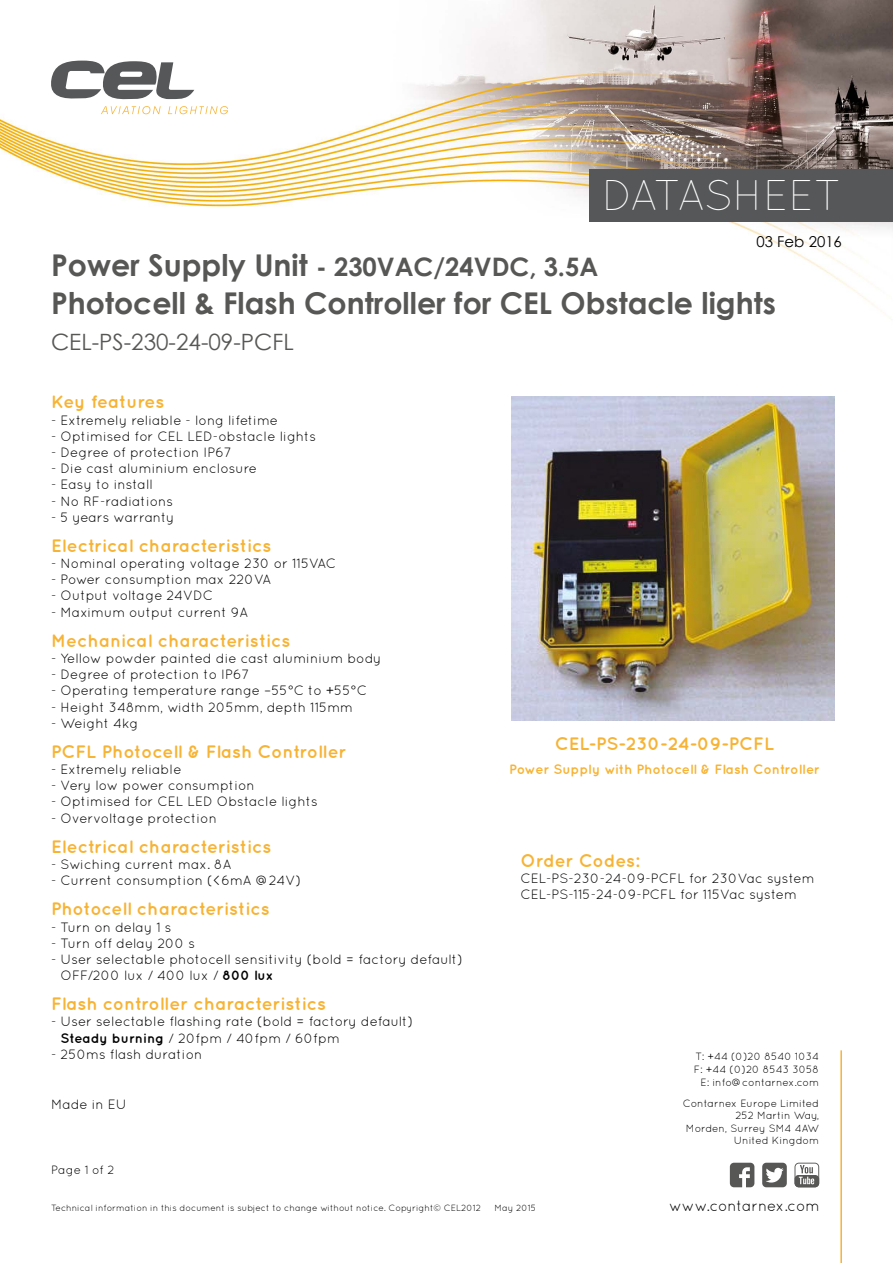
<style>
.page{position:relative;width:893px;height:1263px;background:#fff}
.page>*{position:absolute;margin:0;border:0;box-sizing:border-box;transform-origin:0 0}
.t1{font:300 42.9px "Quicksand";letter-spacing:-.01em;color:#fff}
.t2{font:700 30px "Century Gothic";color:#575756}
.t3{font:700 25.5px "Century Gothic";color:#575756}
.t4{font:22.5px "Century Gothic";color:#575756}
.t5{font:700 18px "Quicksand";color:#f7b334}
.t6{font:15px "Quicksand";letter-spacing:-.005em;color:#000}
.t7{font:15px "Century Gothic";color:#000}
.t8{font:13.5px/16.2px "Quicksand";color:#000}
.t9{font:700 13.5px "Quicksand";color:#f7b334}
.t10{font:12px "Quicksand";color:#000}
.t11{font:10.5px/12.6px "Quicksand";color:#000;text-align:right}
.t12{font:9px "Quicksand";color:#000}
.s1{font-size:30px}
.s2{font-weight:700}
</style>
<div class="page">
<img style="left:0;top:0;width:893px;height:312px">
<svg style="left:51px;top:61px;width:143px;height:39px"></svg>
<svg style="left:101px;top:106px;width:60px;height:8px"></svg>
<svg style="left:168px;top:106px;width:60px;height:8px"></svg>
<div style="left:589px;top:169px;width:304px;height:52px;background:#555759"></div>
<svg style="left:730px;top:1163px;width:24px;height:24px"></svg>
<svg style="left:762px;top:1163px;width:25px;height:24px"></svg>
<svg style="left:794px;top:1163px;width:25px;height:24px"></svg>
<hr style="left:840px;top:1050px;width:2px;height:213px;background:#f7b334">
<img style="left:511px;top:397px;width:324px;height:323px">
<h1 class="t1" style="left:602px;top:170px;width:241px">DATASHEET</h1>
<p class="t7" style="left:756px;top:231px;width:87px">03 Feb 2016</p>
<h3 class="t3" style="left:51px;top:247px;width:549px"><span class="s1">Power Supply Unit</span> - 230VAC/24VDC, 3.5A</h3>
<h2 class="t2" style="left:51px;top:280px;width:726px">Photocell &amp; Flash Controller for CEL Obstacle lights</h2>
<h3 class="t4" style="left:51px;top:326px;width:244px">CEL-PS-230-24-09-PCFL</h3>
<h3 class="t5" style="left:51px;top:391px;width:115px">Key features</h3>
<p class="t8" style="left:51px;top:412px;width:229px">- Extremely reliable - long lifetime</p>
<p class="t8" style="left:51px;top:428px;width:267px">- Optimised for CEL LED-obstacle lights</p>
<p class="t8" style="left:51px;top:444px;width:182px">- Degree of protection IP67</p>
<p class="t8" style="left:51px;top:460px;width:208px">- Die cast aluminium enclosure</p>
<p class="t8" style="left:51px;top:476px;width:103px">- Easy to install</p>
<p class="t8" style="left:51px;top:493px;width:124px">- No RF-radiations</p>
<p class="t8" style="left:51px;top:509px;width:125px">- 5 years warranty</p>
<h3 class="t5" style="left:51px;top:535px;width:222px">Electrical characteristics</h3>
<p class="t8" style="left:51px;top:555px;width:287px">- Nominal operating voltage 230 or 115VAC</p>
<p class="t8" style="left:51px;top:571px;width:222px">- Power consumption max 220VA</p>
<p class="t8" style="left:51px;top:587px;width:164px">- Output voltage 24VDC</p>
<p class="t8" style="left:51px;top:604px;width:199px">- Maximum output current 9A</p>
<h3 class="t5" style="left:51px;top:630px;width:241px">Mechanical characteristics</h3>
<p class="t8" style="left:51px;top:650px;width:332px">- Yellow powder painted die cast aluminium body</p>
<p class="t8" style="left:51px;top:666px;width:200px">- Degree of protection to IP67</p>
<p class="t8" style="left:51px;top:682px;width:318px">- Operating temperature range –55°C to +55°C</p>
<p class="t8" style="left:51px;top:699px;width:303px">- Height 348mm, width 205mm, depth 115mm</p>
<p class="t8" style="left:51px;top:715px;width:89px">- Weight 4kg</p>
<h3 class="t5" style="left:51px;top:741px;width:297px">PCFL Photocell &amp; Flash Controller</h3>
<p class="t8" style="left:51px;top:761px;width:132px">- Extremely reliable</p>
<p class="t8" style="left:51px;top:777px;width:205px">- Very low power consumption</p>
<p class="t8" style="left:51px;top:793px;width:268px">- Optimised for CEL LED Obstacle lights</p>
<p class="t8" style="left:51px;top:810px;width:167px">- Overvoltage protection</p>
<h3 class="t5" style="left:51px;top:836px;width:222px">Electrical characteristics</h3>
<p class="t8" style="left:51px;top:856px;width:182px">- Swiching current max. 8A</p>
<p class="t8" style="left:51px;top:872px;width:252px">- Current consumption (&lt;6mA @24V)</p>
<h3 class="t5" style="left:51px;top:898px;width:220px">Photocell characteristics</h3>
<p class="t8" style="left:51px;top:918px;width:122px">- Turn on delay 1 s</p>
<p class="t8" style="left:51px;top:935px;width:146px">- Turn off delay 200 s</p>
<p class="t8" style="left:61px;top:951px;width:404px;text-indent:-10px">- User selectable photocell sensitivity (bold = factory default)<br>OFF/200 lux / 400 lux / <span class="s2">800 lux</span></p>
<h3 class="t5" style="left:51px;top:993px;width:276px">Flash controller characteristics</h3>
<p class="t8" style="left:61px;top:1013px;width:354px;text-indent:-10px">- User selectable flashing rate (bold = factory default)<br><span class="s2">Steady burning</span> / 20fpm / 40fpm / 60fpm</p>
<p class="t8" style="left:51px;top:1046px;width:153px">- 250ms flash duration</p>
<p class="t8" style="left:51px;top:1096px;width:77px">Made in EU</p>
<p class="t10" style="left:51px;top:1163px;width:65px">Page 1 of 2</p>
<h3 class="t5" style="left:555px;top:733px;width:221px">CEL-PS-230-24-09-PCFL</h3>
<p class="t9" style="left:509px;top:762px;width:312px">Power Supply with Photocell &amp; Flash Controller</p>
<h3 class="t5" style="left:520px;top:850px;width:120px">Order Codes:</h3>
<p class="t8" style="left:520px;top:870px;width:296px">CEL-PS-230-24-09-PCFL for 230Vac system<br>CEL-PS-115-24-09-PCFL for 115Vac system</p>
<p class="t11" style="left:694px;top:1050px;width:127px">T: +44 (0)20 8540 1034<br>F: +44 (0)20 8543 3058<br>E: info@contarnex.com</p>
<p class="t11" style="left:683px;top:1096px;width:138px">Contarnex Europe Limited<br>252 Martin Way,<br>Morden, Surrey SM4 4AW<br>United Kingdom</p>
<p class="t12" style="left:51px;top:1202px;width:432px">Technical information in this document is subject to change without notice. Copyright© CEL2012</p>
<p class="t12" style="left:495px;top:1202px;width:43px">May 2015</p>
<p class="t6" style="left:669px;top:1197px;width:152px">www.contarnex.com</p>
</div>
